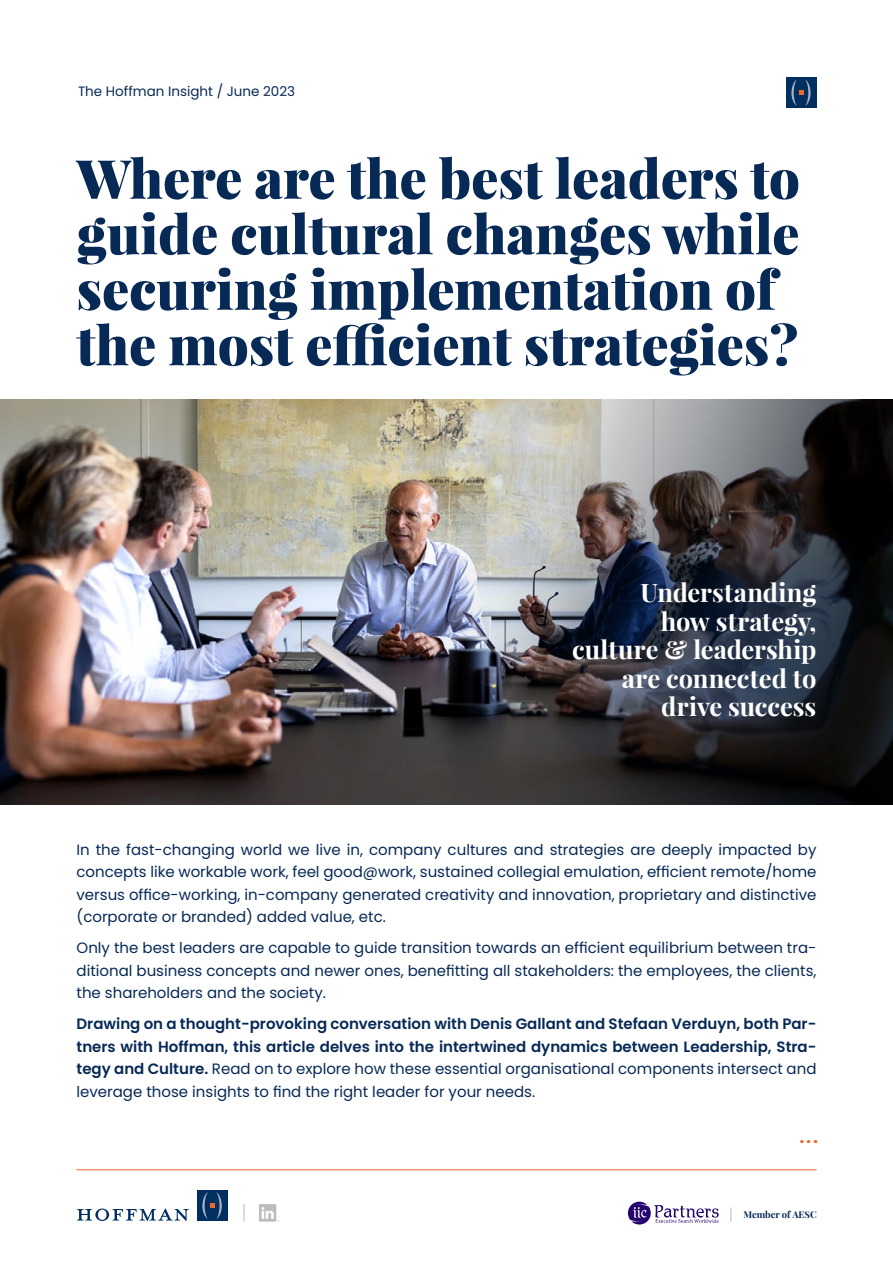
<style>
.page{position:relative;width:893px;height:1263px;background:#fff}
.page>*{position:absolute;margin:0;border:0;box-sizing:border-box;transform-origin:0 0}
.t1{font:900 54px/55.5px "Playfair Display";color:#072955}
.t2{font:700 25.5px/28.5px "Playfair Display";color:#fff;text-align:right}
.t3{font:600 19.5px "Poppins";color:#ea6527}
.t4{font:15px/22.5px "Poppins";color:#072955;text-align:justify}
.t5{font:600 15px/22.5px "Poppins";color:#072955;text-align:justify}
.t6{font:13.5px "Poppins";color:#072955}
.t7{font:700 9.45px "Playfair Display";color:#072955}
.s1{font-weight:400}
</style>
<div class="page">
<img style="left:0;top:399px;width:893px;height:406px">
<div style="left:786px;top:77px;width:30px;height:31px;background:#002f60"></div>
<svg style="left:791px;top:80px;width:20px;height:26px"></svg>
<div style="left:485px;top:492px;width:408px;height:317px;background:#072955;opacity:.4"></div>
<svg style="left:628px;top:1202px;width:91px;height:22px"></svg>
<div style="left:197px;top:1190px;width:31px;height:31px;background:#002f60"></div>
<svg style="left:202px;top:1192px;width:20px;height:26px"></svg>
<svg style="left:77px;top:1208px;width:112px;height:13px"></svg>
<hr style="left:77px;top:1169px;width:740px;height:1px;background:#ea6527">
<svg style="left:244px;top:1204px;width:1px;height:17px"></svg>
<svg style="left:731px;top:1207px;width:1px;height:14px"></svg>
<div style="left:259px;top:1204px;width:17px;height:17px;background:#bdbdbd"></div>
<svg style="left:261px;top:1207px;width:18px;height:15px"></svg>
<p class="t6" style="left:78px;top:83px;width:219px">The Hoffman Insight / June 2023</p>
<h1 class="t1" style="left:77px;top:150px;width:725px">Where are the best leaders to guide cultural changes while securing implementation of the most efficient strategies?</h1>
<h2 class="t2" style="left:572px;top:578px;width:246px">Understanding<br>how strategy, culture &amp; leadership are connected to drive success</h2>
<p class="t4" style="left:77px;top:838px;width:741px">In the fast-changing world we live in, company cultures and strategies are deeply impacted by concepts like workable work, feel good@work, sustained collegial emulation, efficient remote/home versus office-working, in-company generated creativity and innovation, proprietary and distinctive (corporate or branded) added value, etc.</p>
<p class="t4" style="left:77px;top:937px;width:741px">Only the best leaders are capable to guide transition towards an efficient equilibrium between tra&shy;ditional business concepts and newer ones, benefitting all stakeholders: the employees, the clients, the shareholders and the society.</p>
<p class="t5" style="left:77px;top:1013px;width:741px">Drawing on a thought-provoking conversation with Denis Gallant and Stefaan Verduyn, both Par&shy;tners with Hoffman, this article delves into the intertwined dynamics between Leadership, Stra&shy;tegy and Culture. <span class="s1">Read on to explore how these essential organisational components intersect and leverage those insights to find the right leader for your needs.</span></p>
<h3 class="t3" style="left:799px;top:1125px;width:20px">...</h3>
<p class="t7" style="left:743px;top:1208px;width:75px">Member of AESC</p>
</div>
